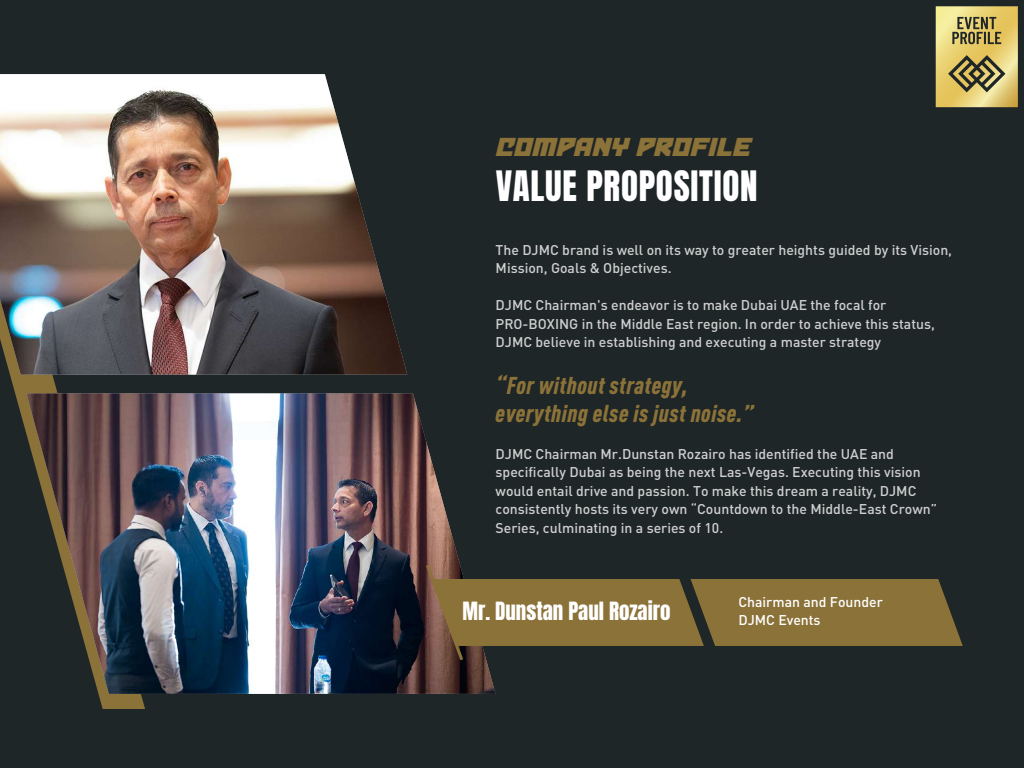
<style>
.page{position:relative;width:1024px;height:768px;background:#1f2628}
.page>*{position:absolute;margin:0;border:0;box-sizing:border-box;transform-origin:0 0}
.t1{font:35px "Anton";letter-spacing:.02em;color:#fff}
.t2{font:italic 900 condensed 24px/28.4px "DIN Pro";letter-spacing:.02em;color:#8b7238}
.t3{font:21px "Anton";color:#fff}
.t4{font:500 14px/18.4px "DIN Pro";color:#cfcfcf}
.t5{font:500 14px/18.4px "DIN Pro";color:#fff}
</style>
<div class="page">
<svg style="left:10px;top:375px;width:135px;height:334px"></svg>
<img style="left:26px;top:393px;width:470px;height:301px">
<img style="left:0;top:74px;width:407px;height:301px">
<svg style="left:423px;top:561px;width:540px;height:103px"></svg>
<svg style="left:936px;top:6px;width:82px;height:101px;background:#c9b76a"></svg>
<h1 class="t1" style="left:496px;top:169px;width:263px">VALUE PROPOSITION</h1>
<p class="t4" style="left:496px;top:239px;width:458px">The DJMC brand is well on its way to greater heights guided by its Vision,<br>Mission, Goals &amp; Objectives.</p>
<p class="t4" style="left:496px;top:294px;width:441px">DJMC Chairman's endeavor is to make Dubai UAE the focal for<br>PRO-BOXING in the Middle East region. In order to achieve this status,<br>DJMC believe in establishing and executing a master strategy</p>
<h2 class="t2" style="left:496px;top:369px;width:260px">“For without strategy, everything else is just noise.”</h2>
<p class="t4" style="left:496px;top:443px;width:443px">DJMC Chairman Mr.Dunstan Rozairo has identified the UAE and specifically Dubai as being the next Las-Vegas. Executing this vision would entail drive and passion. To make this dream a reality, DJMC consistently hosts its very own “Countdown to the Middle-East Crown” Series, culminating in a series of 10.</p>
<h3 class="t3" style="left:462px;top:601px;width:210px">Mr. Dunstan Paul Rozairo</h3>
<p class="t5" style="left:738px;top:591px;width:146px">Chairman and Founder<br>DJMC Events</p>
</div>
